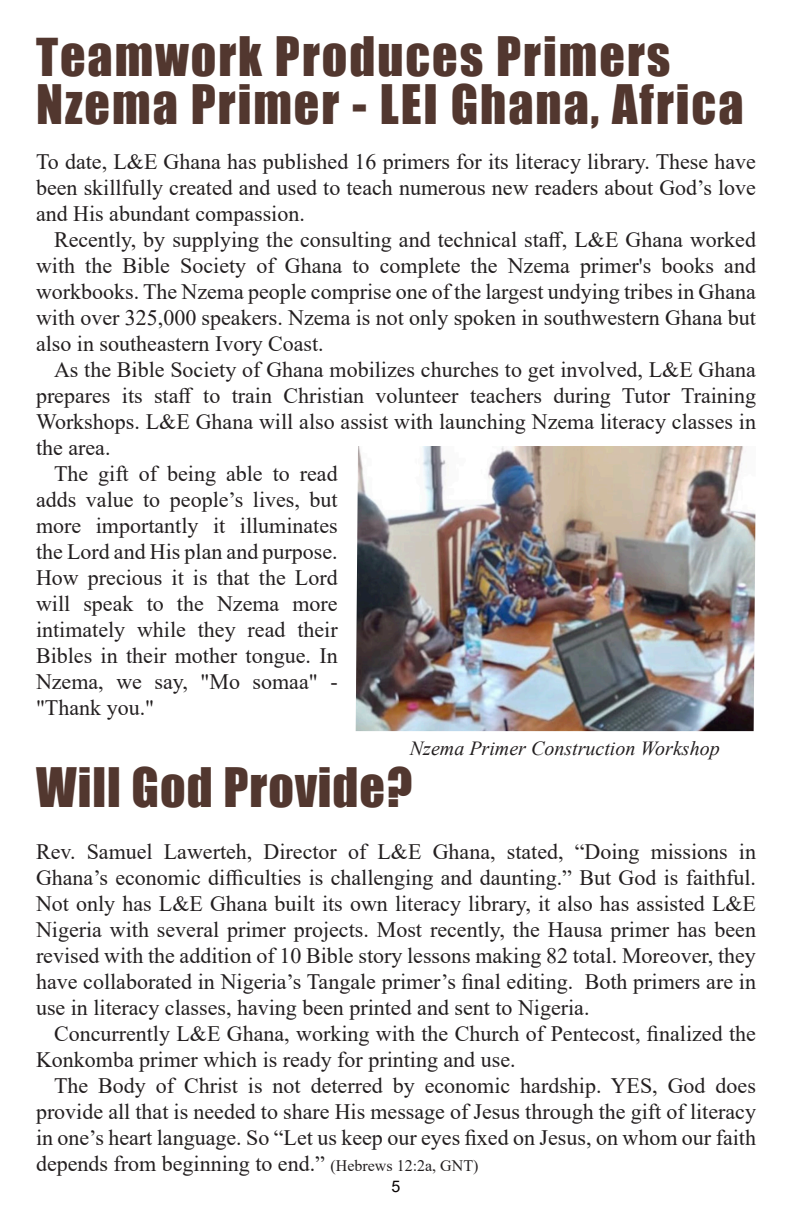
<style>
.page{position:relative;width:792px;height:1224px;background:#fff}
.page>*{position:absolute;margin:0;border:0;box-sizing:border-box;transform-origin:0 0}
.t1{font:50px "Impact";letter-spacing:.04em;color:#52372f}
.t2{font:50px "Impact";letter-spacing:.02em;color:#52372f}
.t3{font:22px/26px "Times New Roman";color:#231f20;text-align:justify}
.t4{font:italic 20px "Times New Roman";color:#231f20}
.t5{font:16px "Arial";color:#080302}
.s1{font-size:48px}
.s2{font-size:16px}
</style>
<div class="page">
<img style="left:356px;top:446px;width:400px;height:285px">
<p class="t1" style="left:36px;top:17px;width:636px"><span class="s1">T</span>eamwork Produces Primers</p>
<p class="t1" style="left:36px;top:65px;width:709px">Nzema Primer - LEI Ghana, Africa</p>
<p class="t3" style="left:36px;top:148px;width:722px">To date, L&amp;E Ghana has published 16 primers for its literacy library. These have been skillfully created and used to teach numerous new readers about God’s love and His abundant compassion.</p>
<p class="t3" style="left:36px;top:226px;width:722px;text-indent:18px">Recently, by supplying the consulting and technical staff, L&amp;E Ghana worked with the Bible Society of Ghana to complete the Nzema primer's books and workbooks. The Nzema people comprise one of the largest undying tribes in Ghana with over 325,000 speakers. Nzema is not only spoken in southwestern Ghana but also in southeastern Ivory Coast.</p>
<p class="t3" style="left:36px;top:356px;width:722px;text-indent:18px">As the Bible Society of Ghana mobilizes churches to get involved, L&amp;E Ghana prepares its staff to train Christian volunteer teachers during Tutor Training Workshops. L&amp;E Ghana will also assist with launching Nzema literacy classes in the area.</p>
<p class="t3" style="left:36px;top:460px;width:303px;text-indent:18px">The gift of being able to read adds value to people’s lives, but more importantly it illuminates the Lord and His plan and purpose.<br>How precious it is that the Lord will speak to the Nzema more intimately while they read their Bibles in their mother tongue. In Nzema, we say, "Mo somaa" - "Thank you."</p>
<p class="t4" style="left:410px;top:735px;width:311px">Nzema Primer Construction Workshop</p>
<p class="t2" style="left:36px;top:748px;width:378px">Will God Provide?</p>
<p class="t3" style="left:36px;top:838px;width:722px">Rev. Samuel Lawerteh, Director of L&amp;E Ghana, stated, “Doing missions in Ghana’s economic difficulties is challenging and daunting.” But God is faithful.<br>Not only has L&amp;E Ghana built its own literacy library, it also has assisted L&amp;E Nigeria with several primer projects. Most recently, the Hausa primer has been revised with the addition of 10 Bible story lessons making 82 total. Moreover, they have collaborated in Nigeria’s Tangale primer’s final editing. Both primers are in use in literacy classes, having been printed and sent to Nigeria.</p>
<p class="t3" style="left:36px;top:1020px;width:722px;text-indent:18px">Concurrently L&amp;E Ghana, working with the Church of Pentecost, finalized the<br>Konkomba primer which is ready for printing and use.</p>
<p class="t3" style="left:36px;top:1072px;width:722px;text-indent:18px">The Body of Christ is not deterred by economic hardship. YES, God does provide all that is needed to share His message of Jesus through the gift of literacy in one’s heart language. So “Let us keep our eyes fixed on Jesus, on whom our faith depends from beginning to end.” <span class="s2">(Hebrews 12:2a, GNT)</span></p>
<p class="t5" style="left:392px;top:1176px;width:10px">5</p>
</div>
